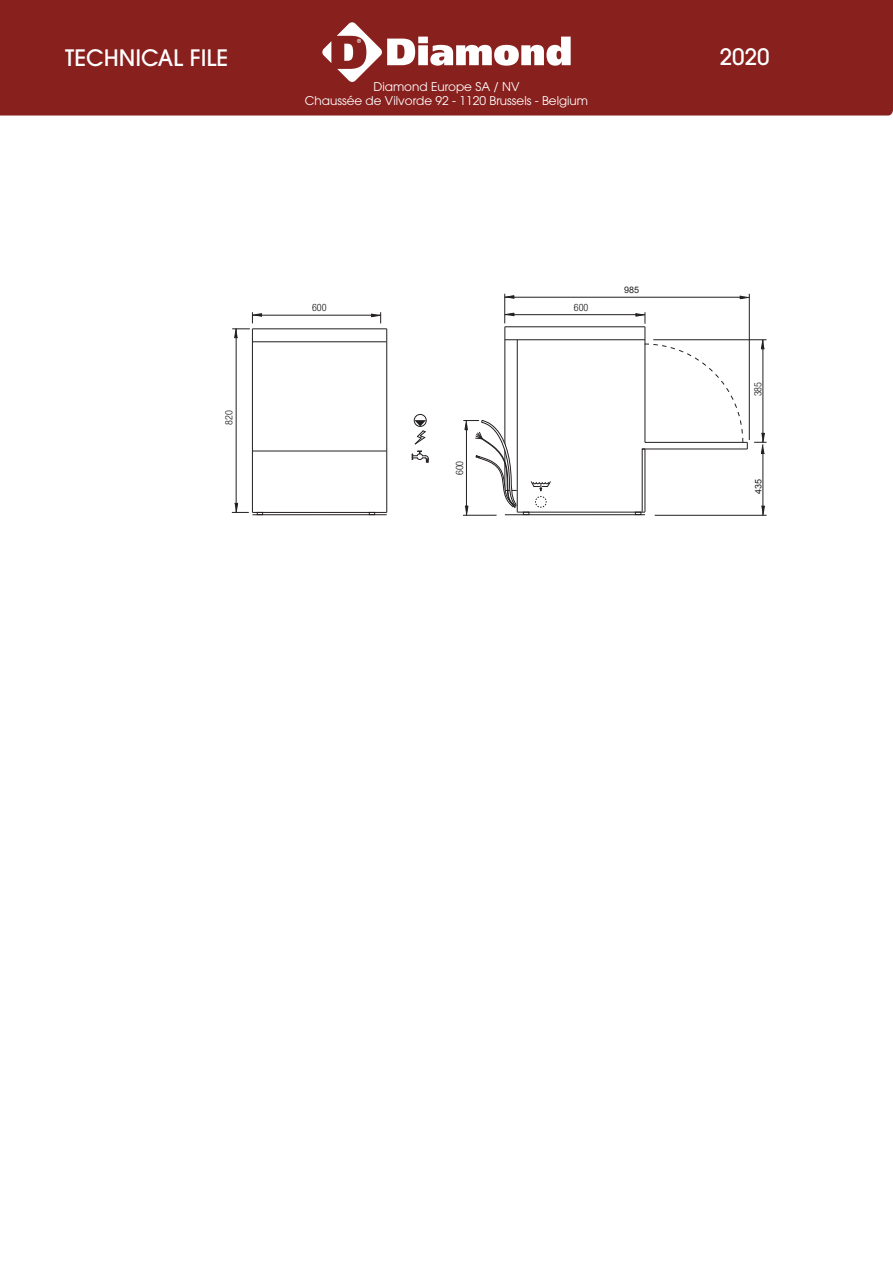
<style>
.page{position:relative;width:893px;height:1263px;background:#fff}
.page>*{position:absolute;margin:0;border:0;box-sizing:border-box;transform-origin:0 0}
.t1{font:500 22.5px "ITC Avant Garde Pro";color:#fff}
.t2{font:12px/14.4px "ITC Avant Garde Pro";color:#fff;text-align:center}
.t3{font:300 condensed 10.05px "Helvetica Neue";color:#171419}
.t4{font:9px "Arial";color:#231f20}
</style>
<div class="page">
<div style="left:0;top:0;width:893px;height:116px;background:#88201d"></div>
<svg style="left:322px;top:41px;width:9px;height:22px"></svg>
<svg style="left:337px;top:22px;width:234px;height:60px"></svg>
<hr style="left:505px;top:339px;width:140px;height:1px;background:#231f20">
<hr style="left:505px;top:326px;width:140px;height:1px;background:#231f20">
<hr style="left:653px;top:339px;width:114px;height:1px;background:#231f20">
<hr style="left:645px;top:327px;width:1px;height:115px;background:#231f20">
<hr style="left:504px;top:327px;width:1px;height:163px;background:#231f20">
<hr style="left:517px;top:340px;width:1px;height:172px;background:#231f20">
<hr style="left:517px;top:512px;width:128px;height:1px;background:#231f20">
<hr style="left:762px;top:340px;width:1px;height:102px;background:#231f20">
<svg style="left:760px;top:339px;width:5px;height:11px"></svg>
<svg style="left:635px;top:312px;width:11px;height:12px"></svg>
<hr style="left:505px;top:314px;width:139px;height:1px;background:#231f20">
<hr style="left:505px;top:514px;width:140px;height:1px;background:#231f20">
<hr style="left:236px;top:329px;width:1px;height:183px;background:#231f20">
<hr style="left:252px;top:328px;width:135px;height:1px;background:#231f20">
<hr style="left:252px;top:341px;width:135px;height:1px;background:#231f20">
<hr style="left:252px;top:512px;width:135px;height:1px;background:#231f20">
<hr style="left:252px;top:451px;width:135px;height:1px;background:#231f20">
<svg style="left:386px;top:329px;width:1px;height:13px"></svg>
<hr style="left:386px;top:342px;width:1px;height:170px;background:#231f20">
<hr style="left:252px;top:329px;width:1px;height:183px;background:#231f20">
<hr style="left:252px;top:315px;width:129px;height:1px;background:#231f20">
<svg style="left:232px;top:502px;width:17px;height:11px"></svg>
<svg style="left:371px;top:312px;width:11px;height:11px"></svg>
<svg style="left:232px;top:312px;width:30px;height:26px"></svg>
<hr style="left:252px;top:514px;width:135px;height:1px;background:#231f20">
<svg style="left:635px;top:343px;width:113px;height:172px"></svg>
<hr style="left:463px;top:515px;width:34px;height:1px;background:#231f20">
<svg style="left:412px;top:451px;width:17px;height:11px"></svg>
<div style="left:414px;top:414px;width:13px;height:13px;border:1px solid #231f20;border-radius:50%"></div>
<svg style="left:414px;top:420px;width:12px;height:25px"></svg>
<svg style="left:523px;top:481px;width:28px;height:34px"></svg>
<svg style="left:464px;top:420px;width:53px;height:96px"></svg>
<hr style="left:655px;top:515px;width:112px;height:1px;background:#231f20">
<hr style="left:749px;top:294px;width:1px;height:146px;background:#231f20">
<hr style="left:762px;top:451px;width:1px;height:64px;background:#231f20">
<svg style="left:754px;top:432px;width:13px;height:22px"></svg>
<svg style="left:761px;top:505px;width:4px;height:11px"></svg>
<svg style="left:739px;top:295px;width:11px;height:5px"></svg>
<hr style="left:505px;top:297px;width:235px;height:1px;background:#231f20">
<svg style="left:504px;top:294px;width:11px;height:29px"></svg>
<h1 class="t1" style="left:65px;top:43px;width:164px">TECHNICAL FILE</h1>
<h1 class="t1" style="left:720px;top:43px;width:51px">2020</h1>
<p class="t3" style="left:223px;top:425px;width:16px;rotate:-90deg">820</p>
<p class="t2" style="left:305px;top:79px;width:285px">Diamond Europe SA / NV<br>Chaussée de Vilvorde 92 - 1120 Brussels - Belgium</p>
<p class="t3" style="left:312px;top:302px;width:16px">600</p>
<p class="t3" style="left:574px;top:301px;width:16px">600</p>
<p class="t4" style="left:624px;top:284px;width:17px">985</p>
<p class="t3" style="left:454px;top:475px;width:16px;rotate:-90deg">600</p>
<p class="t3" style="left:752px;top:396px;width:16px;rotate:-90deg">385</p>
<p class="t4" style="left:752px;top:494px;width:17px;rotate:-90deg">435</p>
</div>
